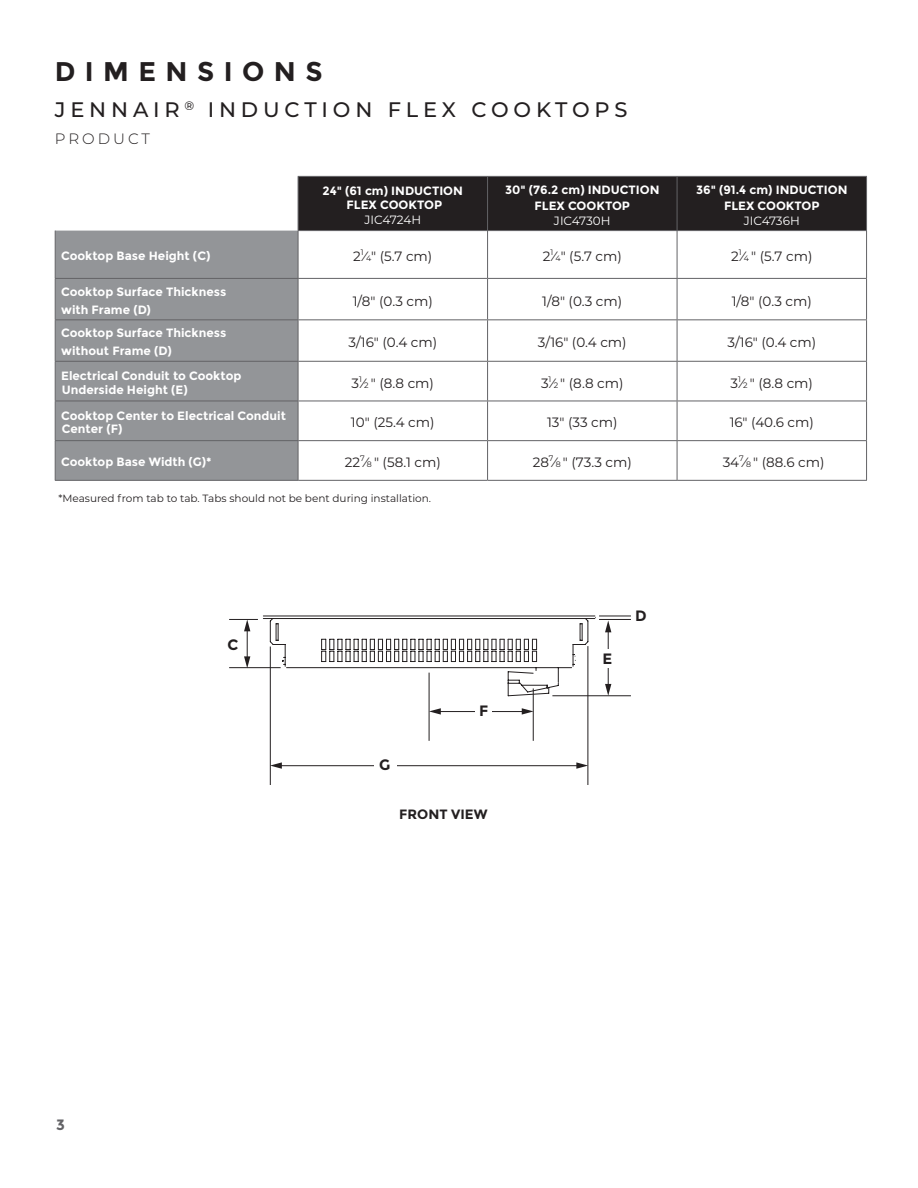
<style>
.page{position:relative;width:918px;height:1188px;background:#fff}
.page>*{position:absolute;margin:0;border:0;box-sizing:border-box;transform-origin:0 0}
.t1{font:700 27px "Montserrat";letter-spacing:.35em;color:#231f20}
.t2{font:500 21px "Montserrat";letter-spacing:.23em;color:#231f20}
.t3{font:300 15px "Montserrat";letter-spacing:.2em;color:#231f20}
.t4{font:700 15px "Montserrat";color:#231f20}
.t5{font:700 15px "Montserrat";color:#636366}
.t6{font:13.5px "Montserrat";color:#231f20}
.t7{font:700 13.5px "Montserrat";color:#231f20}
.t8{font:700 12px/16.2px "Montserrat";color:#fff}
.t9{font:12px "Montserrat";color:#fff}
.t10{font:10.5px "Montserrat";color:#231f20}
.s1{font-size:7.8px}
</style>
<div class="page">
<div style="left:299px;top:177px;width:567px;height:53px;background:#231f20"></div>
<div style="left:56px;top:231px;width:242px;height:249px;background:#939598"></div>
<hr style="left:298px;top:176px;width:190px;height:1px;background:#636366">
<hr style="left:298px;top:177px;width:1px;height:53px;background:#636366">
<hr style="left:488px;top:176px;width:189px;height:1px;background:#636366">
<hr style="left:487px;top:177px;width:1px;height:53px;background:#636366">
<hr style="left:677px;top:176px;width:190px;height:1px;background:#636366">
<hr style="left:677px;top:177px;width:1px;height:53px;background:#636366">
<hr style="left:866px;top:177px;width:1px;height:53px;background:#636366">
<hr style="left:298px;top:230px;width:190px;height:1px;background:#636366">
<hr style="left:488px;top:230px;width:189px;height:1px;background:#636366">
<hr style="left:677px;top:230px;width:190px;height:1px;background:#636366">
<hr style="left:55px;top:231px;width:1px;height:47px;background:#636366">
<hr style="left:298px;top:231px;width:1px;height:47px;background:#636366">
<hr style="left:487px;top:231px;width:1px;height:47px;background:#636366">
<hr style="left:677px;top:231px;width:1px;height:47px;background:#636366">
<hr style="left:866px;top:231px;width:1px;height:47px;background:#636366">
<hr style="left:55px;top:278px;width:243px;height:1px;background:#636366">
<hr style="left:55px;top:279px;width:1px;height:40px;background:#636366">
<hr style="left:298px;top:278px;width:190px;height:1px;background:#636366">
<hr style="left:298px;top:279px;width:1px;height:40px;background:#636366">
<hr style="left:488px;top:278px;width:189px;height:1px;background:#636366">
<hr style="left:487px;top:279px;width:1px;height:40px;background:#636366">
<hr style="left:677px;top:278px;width:190px;height:1px;background:#636366">
<hr style="left:677px;top:279px;width:1px;height:40px;background:#636366">
<hr style="left:866px;top:279px;width:1px;height:40px;background:#636366">
<hr style="left:55px;top:319px;width:243px;height:1px;background:#636366">
<hr style="left:55px;top:320px;width:1px;height:41px;background:#636366">
<hr style="left:298px;top:319px;width:190px;height:1px;background:#636366">
<hr style="left:298px;top:320px;width:1px;height:41px;background:#636366">
<hr style="left:488px;top:319px;width:189px;height:1px;background:#636366">
<hr style="left:487px;top:320px;width:1px;height:41px;background:#636366">
<hr style="left:677px;top:319px;width:190px;height:1px;background:#636366">
<hr style="left:677px;top:320px;width:1px;height:41px;background:#636366">
<hr style="left:866px;top:320px;width:1px;height:41px;background:#636366">
<hr style="left:55px;top:361px;width:243px;height:1px;background:#636366">
<hr style="left:55px;top:362px;width:1px;height:39px;background:#636366">
<hr style="left:298px;top:361px;width:190px;height:1px;background:#636366">
<hr style="left:298px;top:362px;width:1px;height:39px;background:#636366">
<hr style="left:488px;top:361px;width:189px;height:1px;background:#636366">
<hr style="left:487px;top:362px;width:1px;height:39px;background:#636366">
<hr style="left:677px;top:361px;width:190px;height:1px;background:#636366">
<hr style="left:677px;top:362px;width:1px;height:39px;background:#636366">
<hr style="left:866px;top:362px;width:1px;height:39px;background:#636366">
<hr style="left:55px;top:401px;width:243px;height:1px;background:#636366">
<hr style="left:55px;top:401px;width:1px;height:39px;background:#636366">
<hr style="left:298px;top:401px;width:190px;height:1px;background:#636366">
<hr style="left:298px;top:401px;width:1px;height:39px;background:#636366">
<hr style="left:488px;top:401px;width:189px;height:1px;background:#636366">
<hr style="left:487px;top:401px;width:1px;height:39px;background:#636366">
<hr style="left:677px;top:401px;width:190px;height:1px;background:#636366">
<hr style="left:677px;top:401px;width:1px;height:39px;background:#636366">
<hr style="left:866px;top:401px;width:1px;height:39px;background:#636366">
<hr style="left:55px;top:440px;width:243px;height:1px;background:#636366">
<hr style="left:55px;top:441px;width:1px;height:39px;background:#636366">
<hr style="left:298px;top:440px;width:190px;height:1px;background:#636366">
<hr style="left:298px;top:441px;width:1px;height:39px;background:#636366">
<hr style="left:488px;top:440px;width:189px;height:1px;background:#636366">
<hr style="left:487px;top:441px;width:1px;height:39px;background:#636366">
<hr style="left:677px;top:440px;width:190px;height:1px;background:#636366">
<hr style="left:677px;top:441px;width:1px;height:39px;background:#636366">
<hr style="left:866px;top:441px;width:1px;height:39px;background:#636366">
<hr style="left:55px;top:480px;width:243px;height:1px;background:#636366">
<hr style="left:298px;top:480px;width:190px;height:1px;background:#636366">
<hr style="left:488px;top:480px;width:189px;height:1px;background:#636366">
<hr style="left:677px;top:480px;width:190px;height:1px;background:#636366">
<hr style="left:533px;top:688px;width:1px;height:53px;background:#231f20">
<hr style="left:429px;top:673px;width:1px;height:68px;background:#231f20">
<hr style="left:270px;top:647px;width:1px;height:138px;background:#231f20">
<hr style="left:588px;top:646px;width:1px;height:139px;background:#231f20">
<hr style="left:280px;top:765px;width:299px;height:1px;background:#231f20">
<svg style="left:270px;top:762px;width:12px;height:7px"></svg>
<svg style="left:576px;top:762px;width:12px;height:7px"></svg>
<hr style="left:439px;top:711px;width:85px;height:1px;background:#231f20">
<svg style="left:429px;top:708px;width:12px;height:7px"></svg>
<svg style="left:522px;top:708px;width:12px;height:7px"></svg>
<div style="left:374px;top:756px;width:23px;height:18px;background:#fff"></div>
<hr style="left:599px;top:619px;width:32px;height:1px;background:#231f20">
<hr style="left:599px;top:616px;width:32px;height:1px;background:#231f20">
<svg style="left:229px;top:615px;width:368px;height:82px"></svg>
<hr style="left:552px;top:695px;width:79px;height:1px;background:#231f20">
<hr style="left:608px;top:630px;width:1px;height:56px;background:#231f20">
<svg style="left:605px;top:621px;width:6px;height:11px"></svg>
<svg style="left:605px;top:684px;width:6px;height:12px"></svg>
<div style="left:475px;top:700px;width:17px;height:17px;background:#fff"></div>
<div style="left:595px;top:649px;width:23px;height:18px;background:#fff"></div>
<h1 class="t1" style="left:55px;top:61px;width:269px">DIMENSIONS</h1>
<h2 class="t2" style="left:55px;top:102px;width:574px">JENNAIR <sup>®</sup> INDUCTION FLEX COOKTOPS</h2>
<p class="t3" style="left:55px;top:134px;width:97px">PRODUCT</p>
<p class="t8" style="left:323px;top:184px;width:142px;line-height:14.4px;text-align:center">24" (61 cm) INDUCTION<br>FLEX COOKTOP</p>
<p class="t9" style="left:365px;top:214px;width:58px">JIC4724H</p>
<p class="t8" style="left:505px;top:183px;width:156px;text-align:center">30" (76.2 cm) INDUCTION<br>FLEX COOKTOP</p>
<p class="t9" style="left:554px;top:214px;width:58px">JIC4730H</p>
<p class="t8" style="left:696px;top:183px;width:153px;text-align:center">36" (91.4 cm) INDUCTION<br>FLEX COOKTOP</p>
<p class="t9" style="left:744px;top:214px;width:58px">JIC4736H</p>
<p class="t8" style="left:61px;top:249px;width:151px">Cooktop Base Height (C)</p>
<p class="t6" style="left:353px;top:249px;width:81px">2<sup>1</sup>⁄<span class="s1">4</span>" (5.7 cm)</p>
<p class="t6" style="left:543px;top:249px;width:81px">2<sup>1</sup>⁄<span class="s1">4</span>" (5.7 cm)</p>
<p class="t6" style="left:731px;top:249px;width:83px">2<sup>1</sup>⁄<span class="s1">4</span> " (5.7 cm)</p>
<p class="t8" style="left:61px;top:284px;width:167px;line-height:17.9px">Cooktop Surface Thickness with Frame (D)</p>
<p class="t6" style="left:353px;top:294px;width:82px">1/8" (0.3 cm)</p>
<p class="t6" style="left:542px;top:294px;width:82px">1/8" (0.3 cm)</p>
<p class="t6" style="left:732px;top:294px;width:82px">1/8" (0.3 cm)</p>
<p class="t8" style="left:61px;top:325px;width:167px;line-height:17.9px">Cooktop Surface Thickness without Frame (D)</p>
<p class="t6" style="left:348px;top:336px;width:90px">3/16" (0.4 cm)</p>
<p class="t6" style="left:538px;top:336px;width:90px">3/16" (0.4 cm)</p>
<p class="t6" style="left:727px;top:336px;width:90px">3/16" (0.4 cm)</p>
<p class="t8" style="left:61px;top:370px;width:182px;line-height:13.5px">Electrical Conduit to Cooktop<br>Underside Height (E)</p>
<p class="t6" style="left:352px;top:376px;width:84px">3<sup>1</sup>⁄<span class="s1">2</span> " (8.8 cm)</p>
<p class="t6" style="left:541px;top:376px;width:84px">3<sup>1</sup>⁄<span class="s1">2</span> " (8.8 cm)</p>
<p class="t6" style="left:731px;top:376px;width:84px">3<sup>1</sup>⁄<span class="s1">2</span> " (8.8 cm)</p>
<p class="t8" style="left:61px;top:410px;width:226px;line-height:13.5px">Cooktop Center to Electrical Conduit<br>Center (F)</p>
<p class="t6" style="left:351px;top:416px;width:85px">10" (25.4 cm)</p>
<p class="t6" style="left:547px;top:416px;width:72px">13" (33 cm)</p>
<p class="t6" style="left:730px;top:416px;width:86px">16" (40.6 cm)</p>
<p class="t8" style="left:61px;top:455px;width:152px">Cooktop Base Width (G)*</p>
<p class="t6" style="left:345px;top:456px;width:98px">22<sup>7</sup>⁄<span class="s1">8</span> " (58.1 cm)</p>
<p class="t6" style="left:533px;top:456px;width:101px">28<sup>7</sup>⁄<span class="s1">8</span> " (73.3 cm)</p>
<p class="t6" style="left:723px;top:456px;width:103px">34<sup>7</sup>⁄<span class="s1">8</span> " (88.6 cm)</p>
<p class="t10" style="left:58px;top:494px;width:374px">*Measured from tab to tab. Tabs should not be bent during installation.</p>
<p class="t5" style="left:56px;top:1118px;width:10px">3</p>
<p class="t4" style="left:227px;top:638px;width:12px">C</p>
<p class="t4" style="left:479px;top:704px;width:11px">F</p>
<p class="t4" style="left:379px;top:759px;width:13px">G</p>
<p class="t7" style="left:399px;top:809px;width:90px">FRONT VIEW</p>
<p class="t4" style="left:603px;top:653px;width:11px">E</p>
<p class="t4" style="left:635px;top:610px;width:13px">D</p>
</div>
